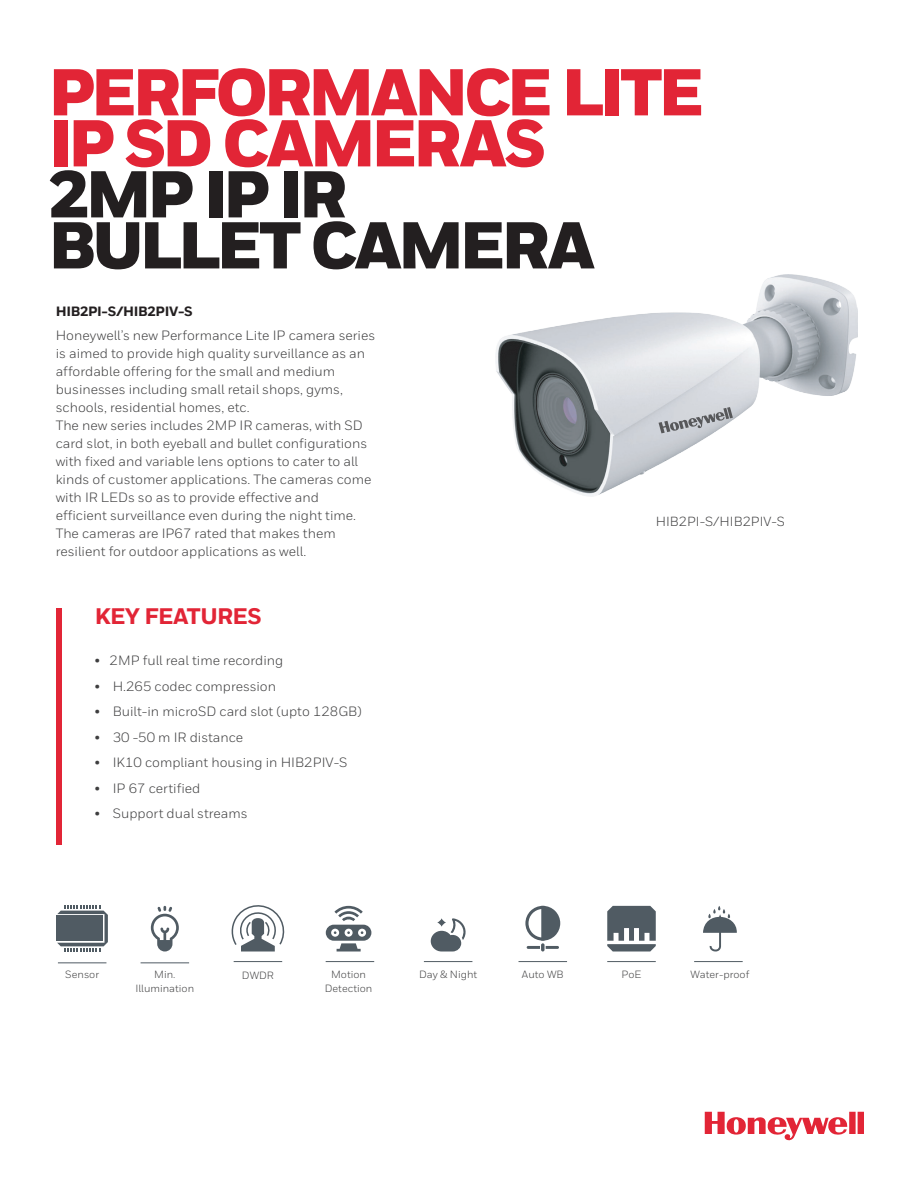
<style>
.page{position:relative;width:918px;height:1188px;background:#fff}
.page>*{position:absolute;margin:0;border:0;box-sizing:border-box;transform-origin:0 0}
.t1{font:900 66px/51px "Honeywell Sans";letter-spacing:-.06em;color:#e22536}
.t2{font:900 66px/51px "Honeywell Sans";letter-spacing:-.06em;color:#231f20}
.t3{font:800 22.5px "Honeywell Sans";letter-spacing:-.025em;color:#e22536}
.t4{font:13.5px/18px "Honeywell Sans";color:#3e3e3f}
.t5{font:800 13.5px "Honeywell Sans";letter-spacing:-.025em;color:#231f20}
.t6{font:13.2px "Honeywell Sans";color:#3e3e3f}
.t7{font:10.5px "Honeywell Sans";color:#3e3e3f}
</style>
<div class="page">
<img style="left:495px;top:275px;width:363px;height:222px">
<svg style="left:659px;top:407px;width:74px;height:26px;background:#b6b9be"></svg>
<svg style="left:705px;top:1112px;width:159px;height:29px"></svg>
<svg style="left:703px;top:906px;width:34px;height:46px"></svg>
<svg style="left:231px;top:905px;width:54px;height:47px"></svg>
<div style="left:56px;top:608px;width:6px;height:237px;background:#e22536"></div>
<svg style="left:525px;top:906px;width:35px;height:46px"></svg>
<svg style="left:607px;top:906px;width:49px;height:46px"></svg>
<div style="left:56px;top:916px;width:47px;height:25px;background:#505b63"></div>
<svg style="left:57px;top:906px;width:51px;height:46px"></svg>
<svg style="left:151px;top:906px;width:28px;height:46px"></svg>
<svg style="left:431px;top:918px;width:35px;height:34px"></svg>
<svg style="left:437px;top:918px;width:9px;height:9px"></svg>
<svg style="left:326px;top:906px;width:45px;height:46px"></svg>
<hr style="left:58px;top:962px;width:48px;height:1px;background:#505b63">
<hr style="left:141px;top:962px;width:48px;height:1px;background:#505b63">
<hr style="left:234px;top:961px;width:48px;height:1px;background:#505b63">
<hr style="left:326px;top:961px;width:48px;height:1px;background:#505b63">
<hr style="left:424px;top:961px;width:48px;height:1px;background:#505b63">
<hr style="left:519px;top:961px;width:48px;height:1px;background:#505b63">
<hr style="left:607px;top:961px;width:49px;height:1px;background:#505b63">
<hr style="left:694px;top:961px;width:49px;height:1px;background:#505b63">
<h1 class="t1" style="left:48px;top:70px;width:657px">PERFORMANCE LITE<br>IP SD CAMERAS</h1>
<h1 class="t2" style="left:48px;top:172px;width:548px">2MP IP IR<br>BULLET CAMERA</h1>
<p class="t5" style="left:56px;top:303px;width:139px">HIB2PI-S/HIB2PIV-S</p>
<p class="t4" style="left:56px;top:326px;width:321px">Honeywell’s new Performance Lite IP camera series is aimed to provide high quality surveillance as an affordable offering for the small and medium businesses including small retail shops, gyms, schools, residential homes, etc.<br>The new series includes 2MP IR cameras, with SD card slot, in both eyeball and bullet configurations with fixed and variable lens options to cater to all kinds of customer applications. The cameras come with IR LEDs so as to provide effective and<br>efficient surveillance even during the night time.<br>The cameras are IP67 rated that makes them resilient for outdoor applications as well.</p>
<h2 class="t3" style="left:95px;top:602px;width:169px">KEY FEATURES</h2>
<p class="t4" style="left:95px;top:651px;width:190px">• 2MP full real time recording</p>
<p class="t4" style="left:95px;top:677px;width:183px">• H.265 codec compression</p>
<p class="t4" style="left:95px;top:702px;width:269px">• Built-in microSD card slot (upto 128GB)</p>
<p class="t4" style="left:95px;top:728px;width:150px">• 30 -50 m IR distance</p>
<p class="t4" style="left:95px;top:753px;width:255px">• IK10 compliant housing in HIB2PIV-S</p>
<p class="t4" style="left:95px;top:779px;width:107px">• IP 67 certified</p>
<p class="t4" style="left:95px;top:804px;width:155px">• Support dual streams</p>
<p class="t6" style="left:656px;top:513px;width:131px">HIB2PI-S/HIB2PIV-S</p>
<p class="t7" style="left:242px;top:969px;width:34px">DWDR</p>
<p class="t7" style="left:690px;top:968px;width:60px">Water-proof</p>
<p class="t7" style="left:65px;top:968px;width:35px">Sensor</p>
<p class="t7" style="left:154px;top:968px;width:23px">Min.</p>
<p class="t7" style="left:522px;top:968px;width:43px">Auto WB</p>
<p class="t7" style="left:622px;top:968px;width:21px">PoE</p>
<p class="t7" style="left:136px;top:982px;width:60px">Illumination</p>
<p class="t7" style="left:331px;top:968px;width:36px">Motion</p>
<p class="t7" style="left:419px;top:968px;width:60px">Day &amp; Night</p>
<p class="t7" style="left:325px;top:982px;width:49px">Detection</p>
</div>
